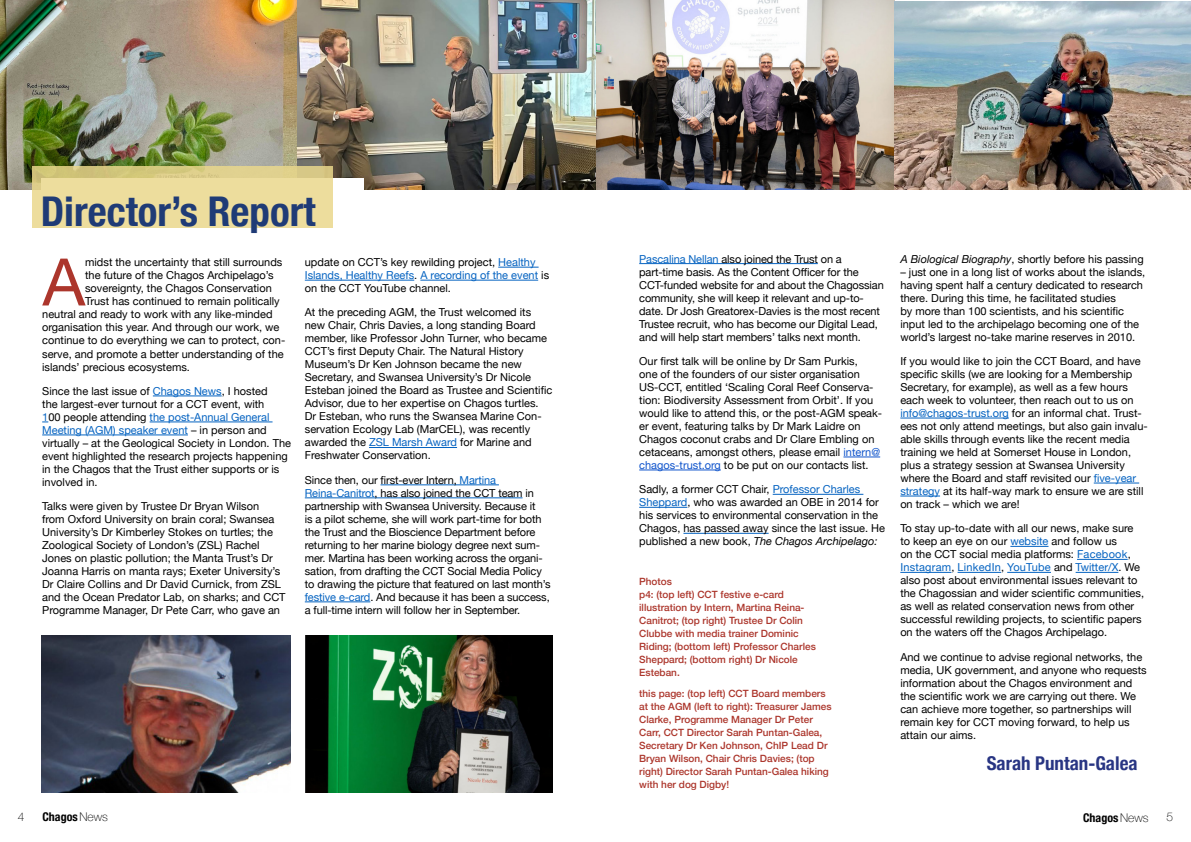
<style>
.page{position:relative;width:1191px;height:842px;background:#fff}
.page>*{position:absolute;margin:0;border:0;box-sizing:border-box;transform-origin:0 0}
.t1{font:65.6px "Helvetica Neue";color:#ac362c}
.t2{font:700 condensed 41px "Helvetica Neue";color:#1f3b76}
.t3{font:700 condensed 19px "Helvetica Neue";color:#283583}
.t4{font:700 condensed 12px "Helvetica Neue";color:#000}
.t5{font:100 12px "Helvetica Neue";color:#000}
.t6{font:11px/13px "Helvetica Neue";color:#000}
.t7{font:500 10px/13px "Helvetica Neue";color:#ac362c}
.s1{color:#0563c1}
.s2{color:#15c}
.s3{font-style:italic}
.s4{font-weight:100;font-stretch:normal}
</style>
<div class="page">
<img style="left:0;top:0;width:1191px;height:190px">
<hr style="left:153px;top:396px;width:69px;height:1px;background:#0563c1">
<hr style="left:150px;top:422px;width:122px;height:1px;background:#0563c1">
<hr style="left:42px;top:435px;width:146px;height:1px;background:#0563c1">
<hr style="left:639px;top:263px;width:179px;height:1px;background:#0563c1">
<hr style="left:843px;top:457px;width:37px;height:1px;background:#15c">
<hr style="left:639px;top:470px;width:82px;height:1px;background:#15c">
<hr style="left:772px;top:494px;width:91px;height:1px;background:#0563c1">
<hr style="left:639px;top:507px;width:48px;height:1px;background:#0563c1">
<hr style="left:683px;top:533px;width:85px;height:1px;background:#0563c1">
<hr style="left:900px;top:418px;width:109px;height:1px;background:#0563c1">
<hr style="left:1093px;top:483px;width:46px;height:1px;background:#0563c1">
<hr style="left:900px;top:496px;width:40px;height:1px;background:#0563c1">
<hr style="left:1010px;top:546px;width:38px;height:1px;background:#0563c1">
<hr style="left:1077px;top:559px;width:50px;height:1px;background:#0563c1">
<hr style="left:900px;top:572px;width:51px;height:1px;background:#0563c1">
<hr style="left:957px;top:572px;width:44px;height:1px;background:#0563c1">
<hr style="left:1007px;top:572px;width:44px;height:1px;background:#0563c1">
<hr style="left:1075px;top:572px;width:43px;height:1px;background:#0563c1">
<div style="left:41px;top:178px;width:323px;height:54px;background:#fff"></div>
<svg style="left:32px;top:166px;width:301px;height:62px;fill:#eddd9d"></svg>
<hr style="left:498px;top:267px;width:40px;height:1px;background:#0563c1">
<hr style="left:305px;top:280px;width:109px;height:1px;background:#0563c1">
<hr style="left:420px;top:280px;width:118px;height:1px;background:#0563c1">
<hr style="left:369px;top:447px;width:88px;height:1px;background:#0563c1">
<hr style="left:380px;top:485px;width:119px;height:1px;background:#0563c1">
<hr style="left:305px;top:498px;width:217px;height:1px;background:#0563c1">
<hr style="left:305px;top:602px;width:65px;height:1px;background:#0563c1">
<img style="left:305px;top:635px;width:247px;height:157px">
<img style="left:41px;top:635px;width:250px;height:157px">
<h2 class="t2" style="left:41px;top:178px;width:276px">Director’s Report</h2>
<p class="t6" style="left:305px;top:256px;width:246px">update on CCT’s key rewilding project, <span class="s1">Healthy<br>Islands, Healthy Reefs</span>. <span class="s1">A recording of the event</span> is on the CCT YouTube channel.</p>
<p class="t6" style="left:305px;top:307px;width:249px">At the preceding AGM, the Trust welcomed its new Chair, Chris Davies, a long standing Board member, like Professor John Turner, who became CCT’s first Deputy Chair. The Natural History Museum’s Dr Ken Johnson became the new Secretary, and Swansea University’s Dr Nicole Esteban joined the Board as Trustee and Scientific Advisor, due to her expertise on Chagos turtles.<br>Dr Esteban, who runs the Swansea Marine Con&shy;servation Ecology Lab (MarCEL), was recently awarded the <span class="s1">ZSL Marsh Award</span> for Marine and Freshwater Conservation.</p>
<p class="t6" style="left:305px;top:474px;width:247px">Since then, our first-ever Intern, <span class="s1">Martina Reina-Canitrot</span>, has also joined the CCT team in partnership with Swansea University. Because it<br>is a pilot scheme, she will work part-time for both the Trust and the Bioscience Department before returning to her marine biology degree next sum&shy;mer. Martina has been working across the organi&shy;sation, from drafting the CCT Social Media Policy to drawing the picture that featured on last month’s <span class="s1">festive e-card</span>. And because it has been a success, a full-time intern will follow her in September.</p>
<h1 class="t1" style="left:43px;top:235px;width:44px">A</h1>
<p class="t6" style="left:85px;top:257px;width:199px">midst the uncertainty that still surrounds</p>
<p class="t6" style="left:85px;top:270px;width:190px">the future of the Chagos Archipelago’s</p>
<p class="t6" style="left:85px;top:283px;width:188px">sovereignty, the Chagos Conservation</p>
<p class="t6" style="left:85px;top:296px;width:196px">Trust has continued to remain politically</p>
<p class="t6" style="left:42px;top:309px;width:232px">neutral and ready to work with any like-minded</p>
<p class="t6" style="left:42px;top:322px;width:239px">organisation this year. And through our work, we</p>
<p class="t6" style="left:42px;top:335px;width:245px">continue to do everything we can to protect, con-</p>
<p class="t6" style="left:42px;top:348px;width:243px">serve, and promote a better understanding of the</p>
<p class="t6" style="left:42px;top:361px;width:149px">islands’ precious ecosystems.</p>
<p class="t6" style="left:42px;top:385px;width:250px">Since the last issue of <span class="s1">Chagos News</span>, I hosted<br>the largest-ever turnout for a CCT event, with<br><span class="s1">1</span>00 people attending <span class="s1">the post-Annual General Meeting (AGM) speaker event</span> – in person and virtually – at the Geological Society in London. The event highlighted the research projects happening in the Chagos that the Trust either supports or is involved in.</p>
<p class="t6" style="left:42px;top:500px;width:245px">Talks were given by Trustee Dr Bryan Wilson<br>from Oxford University on brain coral; Swansea University’s Dr Kimberley Stokes on turtles; the Zoological Society of London’s (ZSL) Rachel Jones on plastic pollution; the Manta Trust’s Dr Joanna Harris on manta rays; Exeter University’s Dr Claire Collins and Dr David Curnick, from ZSL and the Ocean Predator Lab, on sharks; and CCT Programme Manager, Dr Pete Carr, who gave an</p>
<p class="t6" style="left:639px;top:253px;width:246px"><span class="s1">Pascalina Nellan</span> also joined the Trust on a part-time basis. As the Content Officer for the CCT-funded website for and about the Chagossian community, she will keep it relevant and up-to&shy;date. Dr Josh Greatorex-Davies is the most recent Trustee recruit, who has become our Digital Lead, and will help start members’ talks next month.</p>
<p class="t6" style="left:639px;top:355px;width:244px">Our first talk will be online by Dr Sam Purkis,<br>one of the founders of our sister organisation US-CCT, entitled ‘Scaling Coral Reef Conserva&shy;tion: Biodiversity Assessment from Orbit’. If you would like to attend this, or the post-AGM speak&shy;er event, featuring talks by Dr Mark Laidre on Chagos coconut crabs and Dr Clare Embling on cetaceans, amongst others, please email <span class="s2">intern@ chagos-trust.org</span> to be put on our contacts list.</p>
<p class="t6" style="left:639px;top:483px;width:247px">Sadly, a former CCT Chair, <span class="s1">Professor Charles Sheppard</span>, who was awarded an OBE in 2014 for his services to environmental conservation in the Chagos, has passed away since the last issue. He published a new book, <span class="s3">The Chagos Archipelago:</span></p>
<p class="t7" style="left:639px;top:574px;width:178px">Photos<br>p4: (top left) CCT festive e-card illustration by Intern, Martina Reina-<br>Canitrot; (top right) Trustee Dr Colin<br>Clubbe with media trainer Dominic<br>Riding; (bottom left) Professor Charles<br>Sheppard; (bottom right) Dr Nicole<br>Esteban.</p>
<p class="t7" style="left:639px;top:686px;width:194px">this page: (top left) CCT Board members at the AGM (left to right): Treasurer James Clarke, Programme Manager Dr Peter Carr, CCT Director Sarah Puntan-Galea, Secretary Dr Ken Johnson, ChIP Lead Dr Bryan Wilson, Chair Chris Davies; (top right) Director Sarah Puntan-Galea hiking with her dog Digby!</p>
<p class="t6" style="left:900px;top:253px;width:245px"><span class="s3">A Biological Biography</span>, shortly before his passing</p>
<p class="t6" style="left:900px;top:266px;width:246px">– just one in a long list of works about the islands, having spent half a century dedicated to research there. During this time, he facilitated studies<br>by more than 100 scientists, and his scientific input led to the archipelago becoming one of the world’s largest no-take marine reserves in 2010.</p>
<p class="t6" style="left:900px;top:355px;width:249px">If you would like to join the CCT Board, and have specific skills (we are looking for a Membership Secretary, for example), as well as a few hours each week to volunteer, then reach out to us on <span class="s1">info@chagos-trust.org</span> for an informal chat. Trust&shy;ees not only attend meetings, but also gain invalu&shy;able skills through events like the recent media training we held at Somerset House in London, plus a strategy session at Swansea University where the Board and staff revisited our <span class="s1">five-year strategy</span> at its half-way mark to ensure we are still on track – which we are!</p>
<p class="t6" style="left:900px;top:522px;width:245px">To stay up-to-date with all our news, make sure to keep an eye on our <span class="s1">website</span> and follow us<br>on the CCT social media platforms: <span class="s1">Facebook</span>, <span class="s1">Instagram</span>, <span class="s1">LinkedIn</span>, <span class="s1">YouTube</span> and <span class="s1">Twitter/X</span>. We also post about environmental issues relevant to the Chagossian and wider scientific communities, as well as related conservation news from other successful rewilding projects, to scientific papers on the waters off the Chagos Archipelago.</p>
<p class="t6" style="left:900px;top:651px;width:248px">And we continue to advise regional networks, the media, UK government, and anyone who requests information about the Chagos environment and the scientific work we are carrying out there. We can achieve more together, so partnerships will remain key for CCT moving forward, to help us attain our aims.</p>
<h3 class="t3" style="left:986px;top:747px;width:152px">Sarah Puntan-Galea</h3>
<p class="t4" style="left:43px;top:807px;width:67px">Chagos<span class="s4">News</span></p>
<p class="t4" style="left:1083px;top:807px;width:67px">Chagos<span class="s4">News</span></p>
<p class="t5" style="left:18px;top:808px;width:8px">4</p>
<p class="t5" style="left:1166px;top:808px;width:8px">5</p>
</div>
